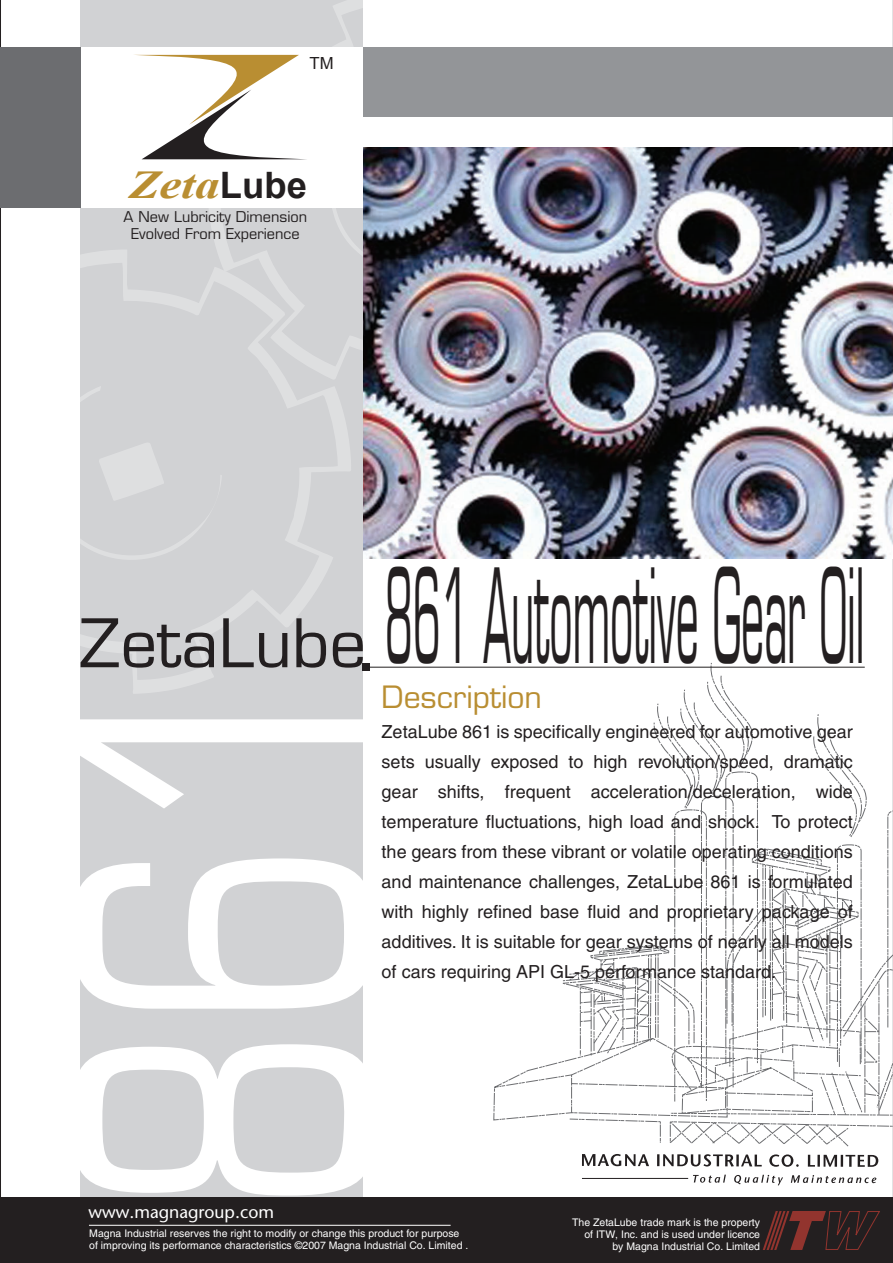
<style>
.page{position:relative;width:893px;height:1263px;background:#fff}
.page>*{position:absolute;margin:0;border:0;box-sizing:border-box;transform-origin:0 0}
.t1{font:394.8px "Eurostile";color:#fff;scale:.68 1}
.t2{font:127.5px "Eurostile";color:#231f20;scale:.32 1}
.t3{font:65.25px "Eurostile";color:#231f20}
.t4{font:italic 700 39.45px "Times New Roman";color:#b98e32;scale:1.25 1}
.t5{font:30px "Eurostile";color:#b98e32}
.t6{font:18px/30px "Helvetica";color:#231f20;text-align:justify}
.t7{font:17.55px "Stone Sans";color:#fff}
.t8{font:16.65px "Arial";color:#231f20}
.t9{font:14.55px/16.5px "Eurostile";color:#231f20;text-align:center}
.t10{font:10.5px/12px "Helvetica";color:#fff}
.s1{font-family:"Arial";font-style:normal;font-size:36.45px;color:#231f20}
</style>
<div class="page">
<svg style="left:492px;top:662px;width:401px;height:484px"></svg>
<img style="left:363px;top:147px;width:530px;height:412px">
<hr style="left:356px;top:666px;width:508px;height:1px;background:#231f20">
<div style="left:81px;top:0;width:282px;height:1262px;background:#d1d2d4"></div>
<svg style="left:81px;top:250px;width:270px;height:444px"></svg>
<svg style="left:81px;top:386px;width:141px;height:180px"></svg>
<svg style="left:208px;top:0;width:155px;height:395px"></svg>
<svg style="left:324px;top:207px;width:39px;height:71px"></svg>
<div style="left:0;top:47px;width:363px;height:160px;background:#fff"></div>
<div style="left:0;top:47px;width:81px;height:160px;background:#6c6d70"></div>
<div style="left:363px;top:47px;width:530px;height:70px;background:#939598"></div>
<svg style="left:137px;top:55px;width:162px;height:104px"></svg>
<div style="left:363px;top:663px;width:7px;height:7px;background:#231f20"></div>
<div style="left:0;top:1197px;width:893px;height:65px;background:#231f20"></div>
<hr style="left:89px;top:1224px;width:361px;height:1px;background:#fff">
<svg style="left:762px;top:1211px;width:118px;height:39px"></svg>
<hr style="left:582px;top:1178px;width:106px;height:1px;background:#231f20">
<svg style="left:582px;top:1154px;width:67px;height:12px"></svg>
<svg style="left:657px;top:1154px;width:104px;height:12px"></svg>
<svg style="left:769px;top:1154px;width:29px;height:12px"></svg>
<svg style="left:807px;top:1154px;width:71px;height:12px"></svg>
<svg style="left:693px;top:1174px;width:33px;height:8px"></svg>
<svg style="left:734px;top:1174px;width:49px;height:11px"></svg>
<svg style="left:790px;top:1175px;width:86px;height:8px"></svg>
<p class="t8" style="left:309px;top:54px;width:26px">TM</p>
<h3 class="t4" style="left:129px;top:162px;width:143px">Zeta<span class="s1">Lube</span></h3>
<p class="t9" style="left:124px;top:209px;width:185px">A New Lubricity Dimension<br>Evolved From Experience</p>
<h3 class="t3" style="left:79px;top:604px;width:289px">ZetaLube</h3>
<h2 class="t2" style="left:385px;top:539px;width:1501px">861 Automotive Gear Oil</h2>
<h3 class="t5" style="left:381px;top:679px;width:162px">Description</h3>
<p class="t6" style="left:381px;top:716px;width:473px">ZetaLube 861 is specifically engineered for automotive gear sets usually exposed to high revolution/speed, dramatic gear shifts, frequent acceleration/deceleration, wide temperature fluctuations, high load and shock. To protect the gears from these vibrant or volatile operating conditions and maintenance challenges, ZetaLube 861 is formulated with highly refined base fluid and proprietary package of additives. It is suitable for gear systems of nearly all models of cars requiring API GL-5 performance standard.</p>
<h1 class="t1" style="left:-11px;top:1213px;width:823px;rotate:-90deg">861</h1>
<p class="t7" style="left:88px;top:1201px;width:187px">www.magnagroup.com</p>
<p class="t10" style="left:89px;top:1227px;width:380px">Magna Industrial reserves the right to modify or change this product for purpose of improving its performance characteristics ©2007 Magna Industrial Co. Limited .</p>
<p class="t10" style="left:572px;top:1215px;width:189px;text-align:right">The ZetaLube trade mark is the property of ITW, Inc. and is used under licence by Magna Industrial Co. Limited</p>
</div>
